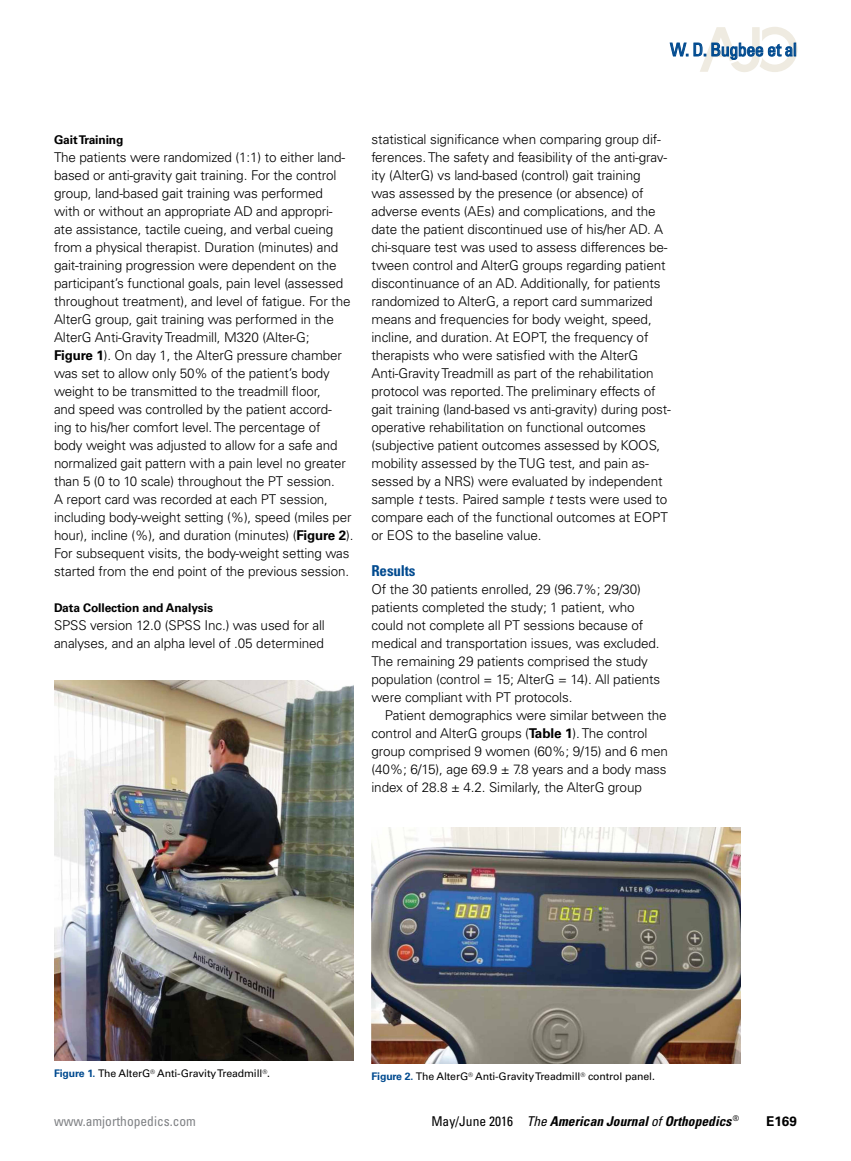
<style>
.page{position:relative;width:851px;height:1161px;background:#fff}
.page>*{position:absolute;margin:0;border:0;box-sizing:border-box;transform-origin:0 0}
.t1{font:condensed 18px "Univers LT Std";letter-spacing:-.025em;color:#004a8f}
.t2{font:700 condensed 15px "Univers LT Std";letter-spacing:-.01em;color:#004a8f}
.t3{font:300 13.5px/18px "Univers LT Std";letter-spacing:-.01em;color:#000}
.t4{font:italic 700 condensed 13.5px "Univers LT Std";color:#000}
.t5{font:condensed 13.5px "Univers LT Std";color:#808285}
.t6{font:700 13.5px "Univers LT Std";color:#000}
.t7{font:700 12px "Univers LT Std";letter-spacing:-.01em;color:#000}
.t8{font:10.5px "Univers LT Std";letter-spacing:-.01em;color:#000}
.s1{font-weight:700}
.s2{font-style:italic}
.s3{font-weight:700;color:#004a8f}
.s4{font-weight:400;font-style:normal}
.s5{font-weight:400}
</style>
<div class="page">
<svg style="left:669px;top:27px;width:128px;height:45px"></svg>
<img style="left:54px;top:681px;width:299px;height:379px">
<img style="left:371px;top:828px;width:369px;height:236px">
<h1 class="t1" style="left:670px;top:38px;width:128px">W. D. Bugbee et al</h1>
<p class="t7" style="left:54px;top:133px;width:71px">Gait Training</p>
<p class="t3" style="left:54px;top:148px;width:301px">The patients were randomized (1:1) to either land&shy;based or anti-gravity gait training. For the control group, land-based gait training was performed<br>with or without an appropriate AD and appropri&shy;ate assistance, tactile cueing, and verbal cueing from a physical therapist. Duration (minutes) and gait-training progression were dependent on the participant’s functional goals, pain level (assessed throughout treatment), and level of fatigue. For the AlterG group, gait training was performed in the AlterG Anti-Gravity Treadmill, M320 (Alter-G;<br><span class="s1">Figure 1</span>). On day 1, the AlterG pressure chamber was set to allow only 50% of the patient’s body weight to be transmitted to the treadmill floor,<br>and speed was controlled by the patient accord-<br>ing to his/her comfort level. The percentage of<br>body weight was adjusted to allow for a safe and normalized gait pattern with a pain level no greater than 5 (0 to 10 scale) throughout the PT session.<br>A report card was recorded at each PT session, including body-weight setting (%), speed (miles per hour), incline (%), and duration (minutes) (<span class="s1">Figure 2</span>).<br>For subsequent visits, the body-weight setting was started from the end point of the previous session.</p>
<p class="t7" style="left:54px;top:601px;width:160px">Data Collection and Analysis</p>
<p class="t3" style="left:54px;top:616px;width:272px">SPSS version 12.0 (SPSS Inc.) was used for all analyses, and an alpha level of .05 determined</p>
<p class="t3" style="left:371px;top:130px;width:301px">statistical significance when comparing group dif&shy;ferences. The safety and feasibility of the anti-grav&shy;ity (AlterG) vs land-based (control) gait training<br>was assessed by the presence (or absence) of adverse events (AEs) and complications, and the date the patient discontinued use of his/her AD. A chi-square test was used to assess differences be&shy;tween control and AlterG groups regarding patient discontinuance of an AD. Additionally, for patients randomized to AlterG, a report card summarized means and frequencies for body weight, speed, incline, and duration. At EOPT, the frequency of therapists who were satisfied with the AlterG Anti-Gravity Treadmill as part of the rehabilitation protocol was reported. The preliminary effects of gait training (land-based vs anti-gravity) during post&shy;operative rehabilitation on functional outcomes (subjective patient outcomes assessed by KOOS, mobility assessed by the TUG test, and pain as&shy;sessed by a NRS) were evaluated by independent sample <span class="s2">t</span> tests. Paired sample <span class="s2">t</span> tests were used to compare each of the functional outcomes at EOPT or EOS to the baseline value.</p>
<p class="t2" style="left:371px;top:561px;width:46px">Results</p>
<p class="t3" style="left:371px;top:580px;width:290px">Of the 30 patients enrolled, 29 (96.7%; 29/30) patients completed the study; 1 patient, who could not complete all PT sessions because of medical and transportation issues, was excluded.<br>The remaining 29 patients comprised the study population (control = 15; AlterG = 14). All patients were compliant with PT protocols.</p>
<p class="t3" style="left:371px;top:706px;width:298px;text-indent:14px">Patient demographics were similar between the control and AlterG groups (<span class="s1">Table 1</span>). The control group comprised 9 women (60%; 9/15) and 6 men (40%; 6/15), age 69.9 ± 7.8 years and a body mass index of 28.8 ± 4.2. Similarly, the AlterG group</p>
<p class="t8" style="left:54px;top:1067px;width:218px"><span class="s3">Figure 1.</span> The AlterG<sup>®</sup> Anti-Gravity Treadmill<sup>®</sup>.</p>
<p class="t8" style="left:371px;top:1070px;width:285px"><span class="s3">Figure 2.</span> The AlterG<sup>®</sup> Anti-Gravity Treadmill<sup>®</sup> control panel.</p>
<p class="t5" style="left:54px;top:1112px;width:143px">www.amjorthopedics.com</p>
<p class="t4" style="left:431px;top:1113px;width:309px"><span class="s4">May/June 2016</span> <span class="s5">The</span> American Journal <span class="s5">of</span> Orthopedics <sup>®</sup></p>
<p class="t6" style="left:766px;top:1113px;width:32px">E169</p>
</div>
